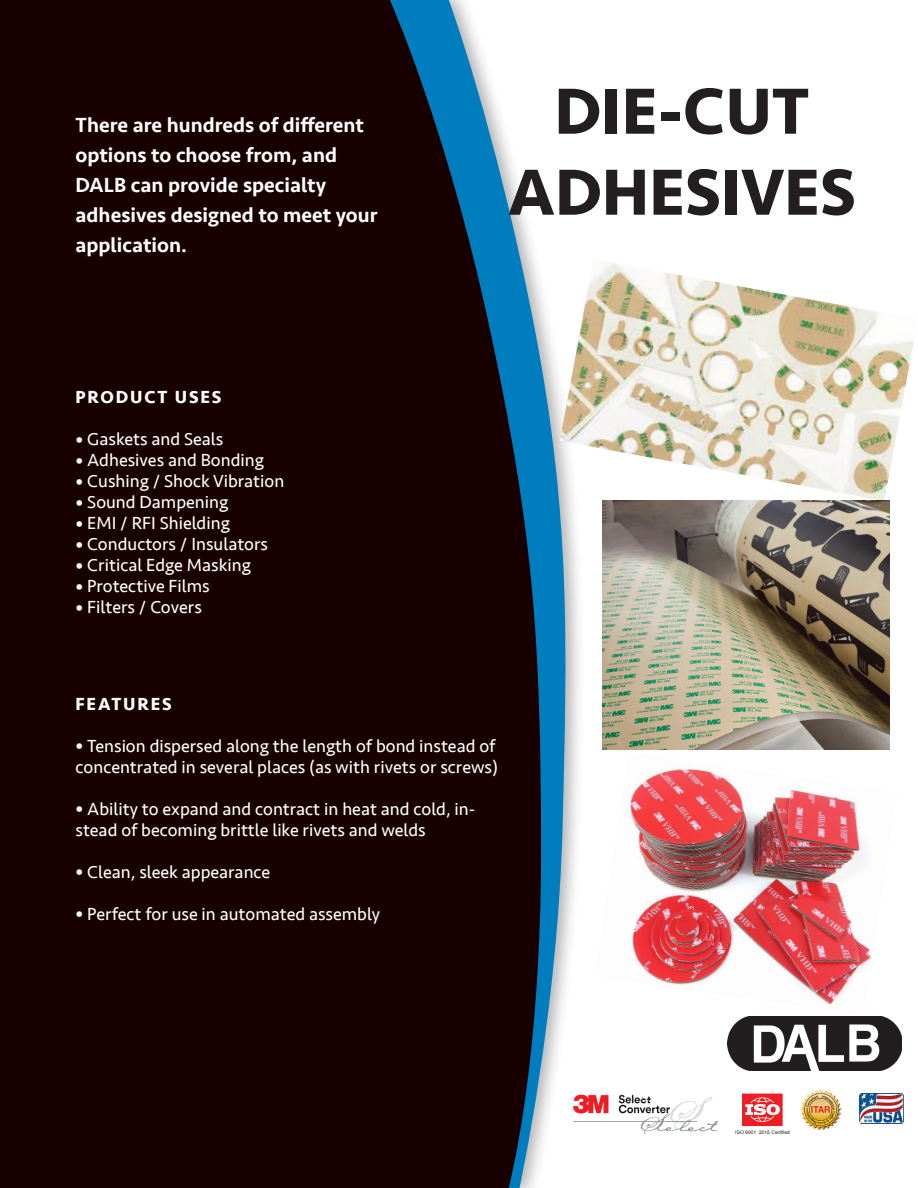
<style>
.page{position:relative;width:918px;height:1188px;background:#fff}
.page>*{position:absolute;margin:0;border:0;box-sizing:border-box;transform-origin:0 0}
.t1{font:700 67.5px "Seravek";color:#231f20}
.t2{font:500 21px/30px "Seravek";color:#fff}
.t3{font:18px/21px "Seravek";color:#fff}
.t4{font:700 18px "Seravek";letter-spacing:.1em;color:#fff}
.t5{font:4.8px "Arial";color:#231f20;scale:1.04 1}
.s1{font-weight:700}
</style>
<div class="page">
<svg style="left:541px;top:293px;width:30px;height:854px"></svg>
<div style="left:0;top:0;width:541px;height:1188px;background:#190000"></div>
<img style="left:728px;top:1016px;width:174px;height:55px">
<img style="left:860px;top:1094px;width:43px;height:30px">
<svg style="left:742px;top:1094px;width:41px;height:32px"></svg>
<img style="left:800px;top:1089px;width:42px;height:41px">
<img style="left:570px;top:1094px;width:148px;height:40px">
<svg style="left:663px;top:1101px;width:9px;height:5px"></svg>
<svg style="left:641px;top:1095px;width:12px;height:6px"></svg>
<img style="left:560px;top:263px;width:354px;height:238px">
<img style="left:603px;top:501px;width:286px;height:249px">
<img style="left:629px;top:768px;width:242px;height:237px">
<p class="t2" style="left:76px;top:110px;width:304px">There are hundreds of different options to choose from, and<br>DALB can provide specialty adhesives designed to meet your application.</p>
<p class="t1" style="left:554px;top:57px;width:256px">DIE-CUT</p>
<p class="t1" style="left:508px;top:138px;width:349px">ADHESIVES</p>
<p class="t4" style="left:76px;top:383px;width:147px">PRODUCT USES</p>
<p class="t3" style="left:76px;top:429px;width:149px"><span class="s1">•</span> Gaskets and Seals</p>
<p class="t3" style="left:76px;top:450px;width:190px"><span class="s1">•</span> Adhesives and Bonding</p>
<p class="t3" style="left:76px;top:471px;width:210px"><span class="s1">•</span> Cushing / Shock Vibration</p>
<p class="t3" style="left:76px;top:492px;width:154px"><span class="s1">•</span> Sound Dampening</p>
<p class="t3" style="left:76px;top:513px;width:156px"><span class="s1">•</span> EMI / RFI Shielding</p>
<p class="t3" style="left:76px;top:534px;width:194px"><span class="s1">•</span> Conductors / Insulators</p>
<p class="t3" style="left:76px;top:555px;width:177px"><span class="s1">•</span> Critical Edge Masking</p>
<p class="t3" style="left:76px;top:576px;width:136px"><span class="s1">•</span> Protective Films</p>
<p class="t3" style="left:76px;top:597px;width:128px"><span class="s1">•</span> Filters / Covers</p>
<p class="t4" style="left:76px;top:690px;width:98px">FEATURES</p>
<p class="t3" style="left:76px;top:735px;width:424px"><span class="s1">•</span> Tension dispersed along the length of bond instead of concentrated in several places (as with rivets or screws)</p>
<p class="t3" style="left:76px;top:798px;width:401px"><span class="s1">•</span> Ability to expand and contract in heat and cold, in&shy;stead of becoming brittle like rivets and welds</p>
<p class="t3" style="left:76px;top:861px;width:196px"><span class="s1">•</span> Clean, sleek appearance</p>
<p class="t3" style="left:76px;top:903px;width:306px"><span class="s1">•</span> Perfect for use in automated assembly</p>
<p class="t5" style="left:735px;top:1129px;width:54px">ISO 9001 :2015 Certified</p>
</div>
